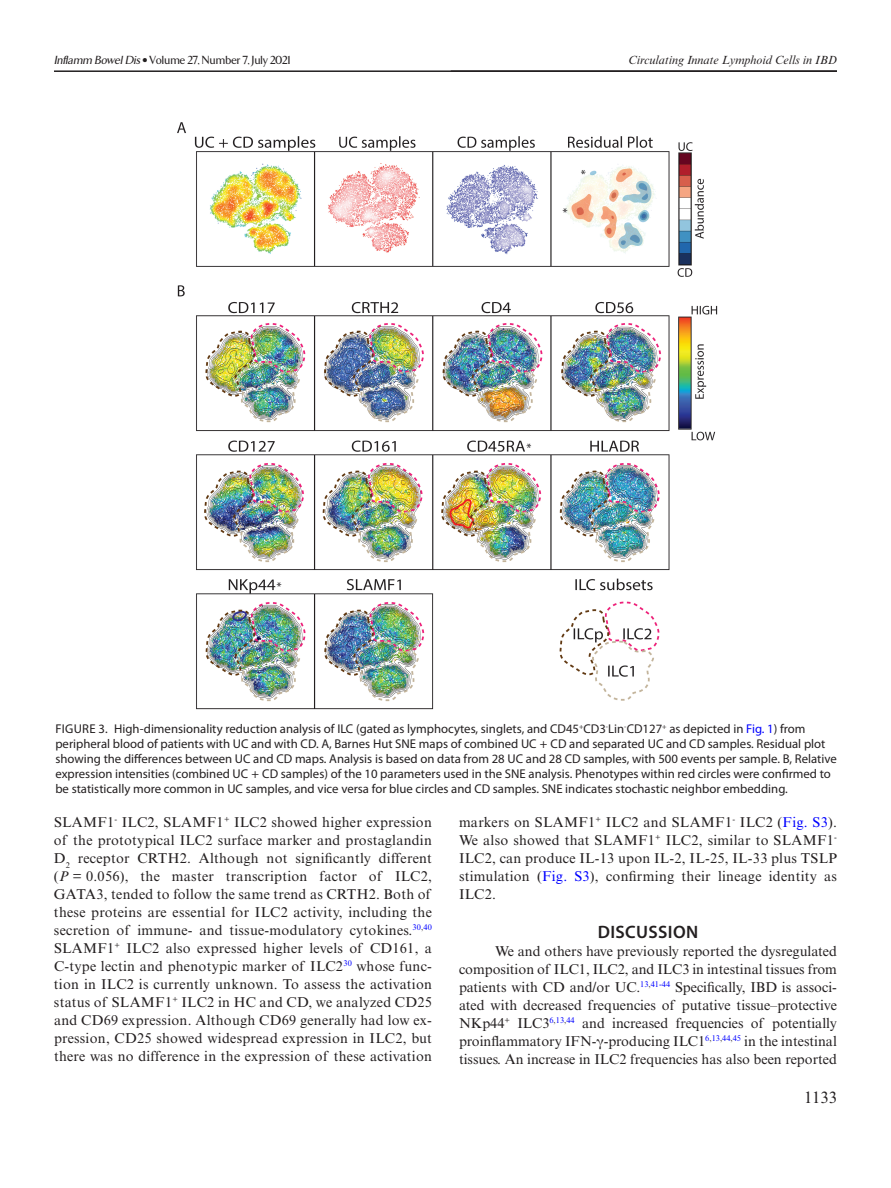
<style>
.page{position:relative;width:891px;height:1188px;background:#fff}
.page>*{position:absolute;margin:0;border:0;box-sizing:border-box;transform-origin:0 0}
.t1{font:600 18px "Myriad Pro";letter-spacing:.02em;color:#231f20}
.t2{font:16.5px "Times New Roman MT Std";color:#231f20}
.t3{font:14.25px/18px "Times New Roman MT Std";letter-spacing:.02em;color:#231f20;text-align:justify}
.t4{font:12.75px/15px "Myriad Pro";color:#231f20}
.t5{font:500 12px "TF Arrow";color:#231f20}
.t6{font:italic 12px "Times New Roman MT Std";color:#231f20}
.s1{font-style:italic}
.s2{color:#00f}
.s3{font-family:"Gandhari Unicode"}
</style>
<div class="page">
<hr style="left:54px;top:70px;width:783px;height:2px;background:#231f20">
<img style="left:177px;top:122px;width:541px;height:587px">
<p class="t5" style="left:54px;top:54px;width:238px"><span class="s1">Inflamm BowelDis</span>• Volume 27, Number 7, July 2021</p>
<p class="t6" style="left:628px;top:54px;width:210px">Circulating Innate Lymphoid Cells in IBD</p>
<p class="t4" style="left:55px;top:721px;width:783px">FIGURE 3. High-dimensionality reduction analysis of ILC (gated as lymphocytes, singlets, and CD45<sup>+</sup>CD3<sup>-</sup>Lin<sup>-</sup>CD127<sup>+</sup> as depicted in <span class="s2">Fig. 1</span>) from peripheral blood of patients with UC and with CD. A, Barnes Hut SNE maps of combined UC + CD and separated UC and CD samples. Residual plot showing the differences between UC and CD maps. Analysis is based on data from 28 UC and 28 CD samples, with 500 events per sample. B, Relative expression intensities (combined UC + CD samples) of the 10 parameters used in the SNE analysis. Phenotypes within red circles were confirmed to be statistically more common in UC samples, and vice versa for blue circles and CD samples. SNE indicates stochastic neighbor embedding.</p>
<p class="t3" style="left:54px;top:813px;width:380px">SLAMF1<sup>-</sup> ILC2, SLAMF1<sup>+</sup> ILC2 showed higher expression of the prototypical ILC2 surface marker and prostaglandin D<sub>2</sub> receptor CRTH2. Although not significantly different (<span class="s1">P</span> = 0.056), the master transcription factor of ILC2, GATA3, tended to follow the same trend as CRTH2. Both of these proteins are essential for ILC2 activity, including the secretion of immune- and tissue-modulatory cytokines.<sup>30</sup><sup>,</sup><sup>40<br></sup>SLAMF1<sup>+</sup> ILC2 also expressed higher levels of CD161, a C-type lectin and phenotypic marker of ILC2<sup>30</sup> whose func&shy;tion in ILC2 is currently unknown. To assess the activation status of SLAMF1<sup>+</sup> ILC2 in HC and CD, we analyzed CD25 and CD69 expression. Although CD69 generally had low ex&shy;pression, CD25 showed widespread expression in ILC2, but there was no difference in the expression of these activation</p>
<p class="t3" style="left:459px;top:813px;width:380px">markers on SLAMF1<sup>+</sup> ILC2 and SLAMF1<sup>-</sup> ILC2 (<span class="s2">Fig. S3</span>).<br>We also showed that SLAMF1<sup>+</sup> ILC2, similar to SLAMF1<sup>- </sup>ILC2, can produce IL-13 upon IL-2, IL-25, IL-33 plus TSLP stimulation (<span class="s2">Fig. S3</span>), confirming their lineage identity as ILC2.</p>
<p class="t1" style="left:598px;top:921px;width:102px">DISCUSSION</p>
<p class="t3" style="left:459px;top:942px;width:380px;text-indent:36px">We and others have previously reported the dysregulated composition of ILC1, ILC2, and ILC3 in intestinal tissues from patients with CD and/or UC.<sup>13</sup><sup>,</sup><sup>41-44</sup> Specifically, IBD is associ&shy;ated with decreased frequencies of putative tissue–protective NKp44<sup>+</sup> ILC3<sup>6</sup><sup>,</sup><sup>13</sup><sup>,</sup><sup>44</sup> and increased frequencies of potentially proinflammatory IFN-<span class="s3">γ</span>-producing ILC1<sup>6</sup><sup>,</sup><sup>13</sup><sup>,</sup><sup>44</sup><sup>,</sup><sup>45</sup> in the intestinal tissues. An increase in ILC2 frequencies has also been reported</p>
<p class="t2" style="left:804px;top:1088px;width:34px">1133</p>
</div>
